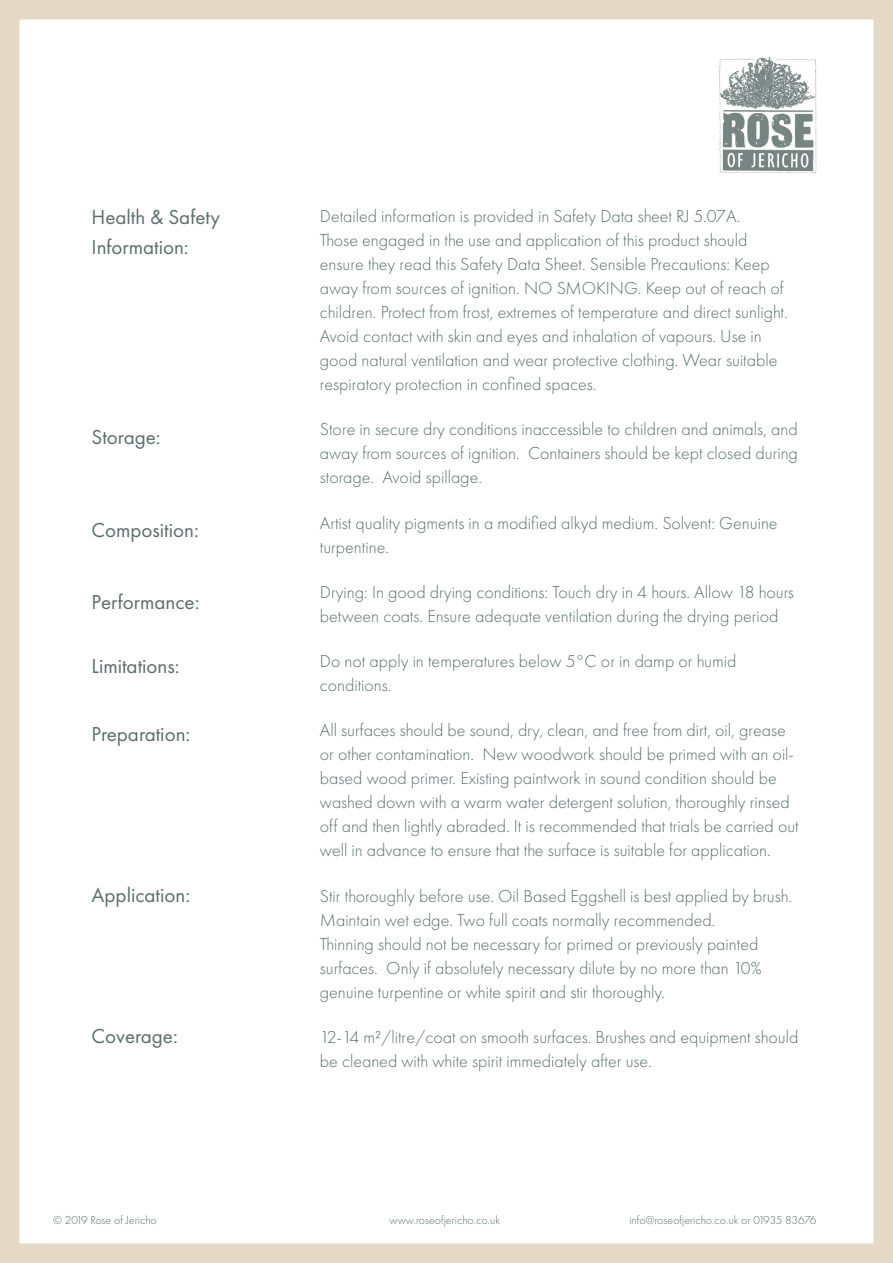
<style>
.page{position:relative;width:893px;height:1263px;background:#fff}
.page>*{position:absolute;margin:0;border:0;box-sizing:border-box;transform-origin:0 0}
.t1{font:21px/30px "Futura PT";color:#596e6c}
.t2{font:300 18px/24px "Futura PT";color:#596e6c}
.t3{font:300 12px "Futura PT";color:#596e6c}
</style>
<div class="page">
<div style="left:0;top:0;width:893px;height:1263px;border:20px solid #e4d9c7"></div>
<img style="left:719px;top:56px;width:98px;height:118px">
<p class="t1" style="left:92px;top:202px;width:130px">Health &amp; Safety<br>Information:</p>
<p class="t1" style="left:92px;top:422px;width:71px">Storage:</p>
<p class="t1" style="left:92px;top:515px;width:109px">Composition:</p>
<p class="t1" style="left:92px;top:587px;width:109px">Performance:</p>
<p class="t1" style="left:92px;top:651px;width:90px">Limitations:</p>
<p class="t1" style="left:92px;top:718px;width:100px">Preparation:</p>
<p class="t1" style="left:92px;top:880px;width:100px">Application:</p>
<p class="t1" style="left:92px;top:1020px;width:88px">Coverage:</p>
<p class="t2" style="left:320px;top:204px;width:469px">Detailed information is provided in Safety Data sheet RJ 5.07A.<br>Those engaged in the use and application of this product should ensure they read this Safety Data Sheet. Sensible Precautions: Keep away from sources of ignition. NO SMOKING. Keep out of reach of children. Protect from frost, extremes of temperature and direct sunlight.<br>Avoid contact with skin and eyes and inhalation of vapours. Use in good natural ventilation and wear protective clothing. Wear suitable respiratory protection in confined spaces.</p>
<p class="t2" style="left:320px;top:417px;width:480px;text-align:justify">Store in secure dry conditions inaccessible to children and animals, and away from sources of ignition. Containers should be kept closed during storage. Avoid spillage.</p>
<p class="t2" style="left:320px;top:511px;width:459px">Artist quality pigments in a modified alkyd medium. Solvent: Genuine turpentine.</p>
<p class="t2" style="left:320px;top:580px;width:476px">Drying: In good drying conditions: Touch dry in 4 hours. Allow 18 hours between coats. Ensure adequate ventilation during the drying period</p>
<p class="t2" style="left:320px;top:649px;width:418px">Do not apply in temperatures below 5◦C or in damp or humid conditions.</p>
<p class="t2" style="left:320px;top:719px;width:480px">All surfaces should be sound, dry, clean, and free from dirt, oil, grease or other contamination. New woodwork should be primed with an oil&shy;based wood primer. Existing paintwork in sound condition should be washed down with a warm water detergent solution, thoroughly rinsed off and then lightly abraded. It is recommended that trials be carried out well in advance to ensure that the surface is suitable for application.</p>
<p class="t2" style="left:320px;top:884px;width:474px">Stir thoroughly before use. Oil Based Eggshell is best applied by brush.<br>Maintain wet edge. Two full coats normally recommended.<br>Thinning should not be necessary for primed or previously painted surfaces. Only if absolutely necessary dilute by no more than 10% genuine turpentine or white spirit and stir thoroughly.</p>
<p class="t2" style="left:320px;top:1025px;width:480px">12-14 m²/litre/coat on smooth surfaces. Brushes and equipment should be cleaned with white spirit immediately after use.</p>
<p class="t3" style="left:53px;top:1213px;width:105px">© 2019 Rose of Jericho</p>
<p class="t3" style="left:390px;top:1213px;width:112px">www.roseofjericho.co.uk</p>
<p class="t3" style="left:629px;top:1213px;width:189px">info@roseofjericho.co.uk or 01935 83676</p>
</div>
